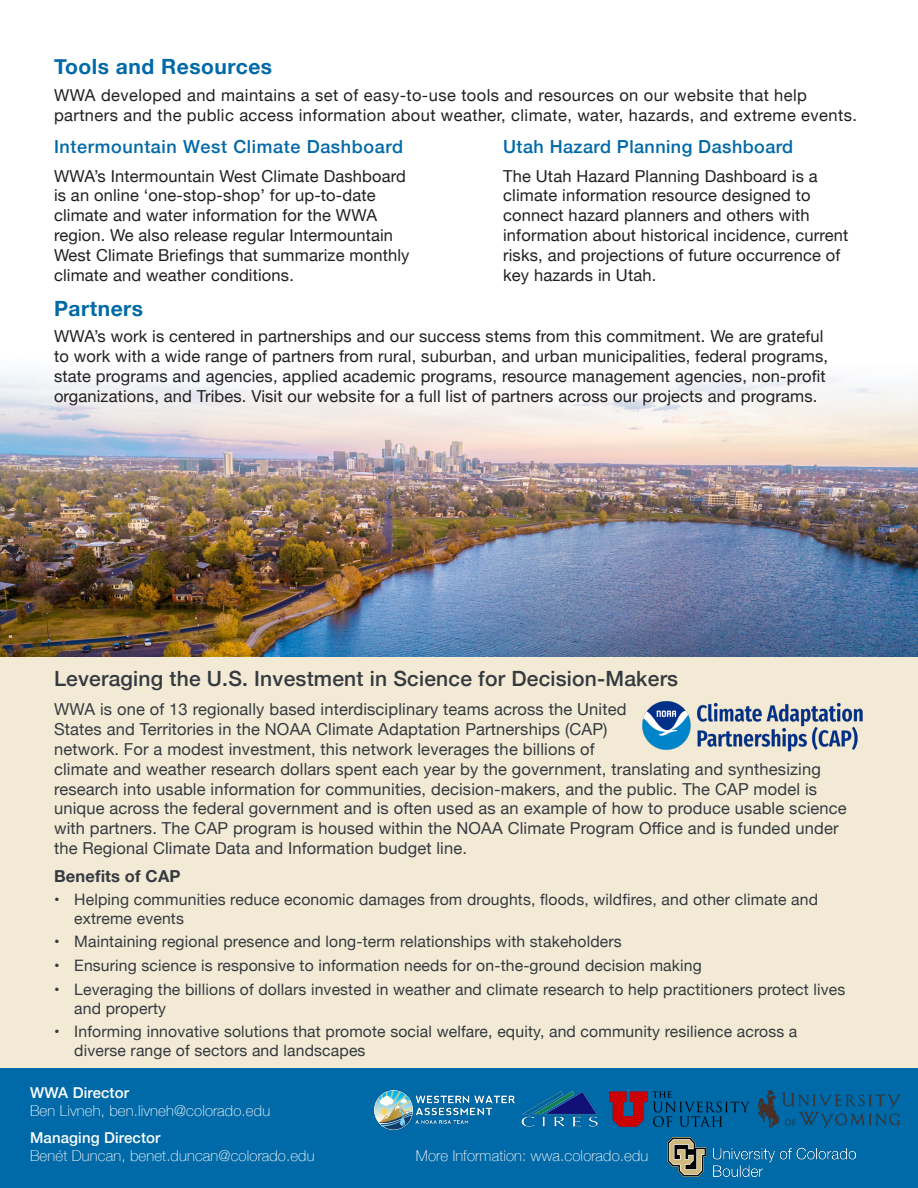
<style>
.page{position:relative;width:918px;height:1188px;background:#fff}
.page>*{position:absolute;margin:0;border:0;box-sizing:border-box;transform-origin:0 0}
.t1{font:500 21px "Helvetica Neue";letter-spacing:.01em;color:#343a40}
.t2{font:700 21px "Helvetica Neue";letter-spacing:.025em;color:#0069a7}
.t3{font:500 18px "Helvetica Neue";letter-spacing:.035em;color:#0069a7}
.t4{font:16.5px/19.8px "Helvetica Neue";letter-spacing:.01em;color:#231f20}
.t5{font:16.5px/19.8px "Helvetica Neue";letter-spacing:.01em;color:#343a40}
.t6{font:700 16.5px "Helvetica Neue";letter-spacing:.01em;color:#343a40}
.t7{font:15.75px/18.9px "Helvetica Neue";letter-spacing:.01em;color:#343a40}
.t8{font:100 15px "Helvetica Neue";letter-spacing:.01em;color:#fff}
.t9{font:500 15px "Helvetica Neue";letter-spacing:.01em;color:#fff}
</style>
<div class="page">
<img style="left:0;top:371px;width:918px;height:286px">
<div style="left:0;top:657px;width:917px;height:412px;background:#f3ead5"></div>
<div style="left:0;top:1069px;width:918px;height:119px;background:#0069a7"></div>
<img style="left:667px;top:1138px;width:189px;height:38px">
<img style="left:643px;top:701px;width:220px;height:51px">
<img style="left:521px;top:1091px;width:76px;height:36px">
<img style="left:609px;top:1091px;width:141px;height:36px">
<img style="left:758px;top:1090px;width:142px;height:38px">
<img style="left:375px;top:1090px;width:140px;height:39px">
<p class="t2" style="left:54px;top:51px;width:220px">Tools and Resources</p>
<p class="t4" style="left:54px;top:87px;width:804px">WWA developed and maintains a set of easy-to-use tools and resources on our website that help partners and the public access information about weather, climate, water, hazards, and extreme events.</p>
<p class="t3" style="left:54px;top:132px;width:351px">Intermountain West Climate Dashboard</p>
<p class="t4" style="left:54px;top:167px;width:357px">WWA’s Intermountain West Climate Dashboard is an online ‘one-stop-shop’ for up-to-date climate and water information for the WWA region. We also release regular Intermountain West Climate Briefings that summarize monthly climate and weather conditions.</p>
<p class="t4" style="left:503px;top:167px;width:347px">The Utah Hazard Planning Dashboard is a climate information resource designed to connect hazard planners and others with information about historical incidence, current risks, and projections of future occurrence of key hazards in Utah.</p>
<p class="t3" style="left:503px;top:132px;width:292px">Utah Hazard Planning Dashboard</p>
<p class="t2" style="left:54px;top:292px;width:91px">Partners</p>
<p class="t4" style="left:54px;top:327px;width:776px">WWA’s work is centered in partnerships and our success stems from this commitment. We are grateful to work with a wide range of partners from rural, suburban, and urban municipalities, federal programs, state programs and agencies, applied academic programs, resource management agencies, non-profit organizations, and Tribes. Visit our website for a full list of partners across our projects and programs.</p>
<p class="t1" style="left:54px;top:662px;width:626px">Leveraging the U.S. Investment in Science for Decision-Makers</p>
<p class="t5" style="left:54px;top:700px;width:794px">WWA is one of 13 regionally based interdisciplinary teams across the United<br>States and Territories in the NOAA Climate Adaptation Partnerships (CAP)<br>network. For a modest investment, this network leverages the billions of<br>climate and weather research dollars spent each year by the government, translating and synthesizing research into usable information for communities, decision-makers, and the public. The CAP model is unique across the federal government and is often used as an example of how to produce usable science with partners. The CAP program is housed within the NOAA Climate Program Office and is funded under the Regional Climate Data and Information budget line.</p>
<p class="t6" style="left:54px;top:863px;width:128px">Benefits of CAP</p>
<p class="t7" style="left:74px;top:891px;width:745px;text-indent:-20px">• Helping communities reduce economic damages from droughts, floods, wildfires, and other climate and extreme events</p>
<p class="t7" style="left:54px;top:933px;width:569px">• Maintaining regional presence and long-term relationships with stakeholders</p>
<p class="t7" style="left:54px;top:957px;width:649px">• Ensuring science is responsive to information needs for on-the-ground decision making</p>
<p class="t7" style="left:74px;top:981px;width:773px;text-indent:-20px">• Leveraging the billions of dollars invested in weather and climate research to help practitioners protect lives and property</p>
<p class="t7" style="left:74px;top:1023px;width:725px;text-indent:-20px">• Informing innovative solutions that promote social welfare, equity, and community resilience across a diverse range of sectors and landscapes</p>
<p class="t9" style="left:30px;top:1080px;width:101px">WWA Director</p>
<p class="t8" style="left:30px;top:1099px;width:242px">Ben Livneh, ben.livneh@colorado.edu</p>
<p class="t9" style="left:30px;top:1125px;width:132px">Managing Director</p>
<p class="t8" style="left:30px;top:1144px;width:286px">Benét Duncan, benet.duncan@colorado.edu</p>
<p class="t8" style="left:416px;top:1144px;width:234px">More Information: wwa.colorado.edu</p>
</div>
